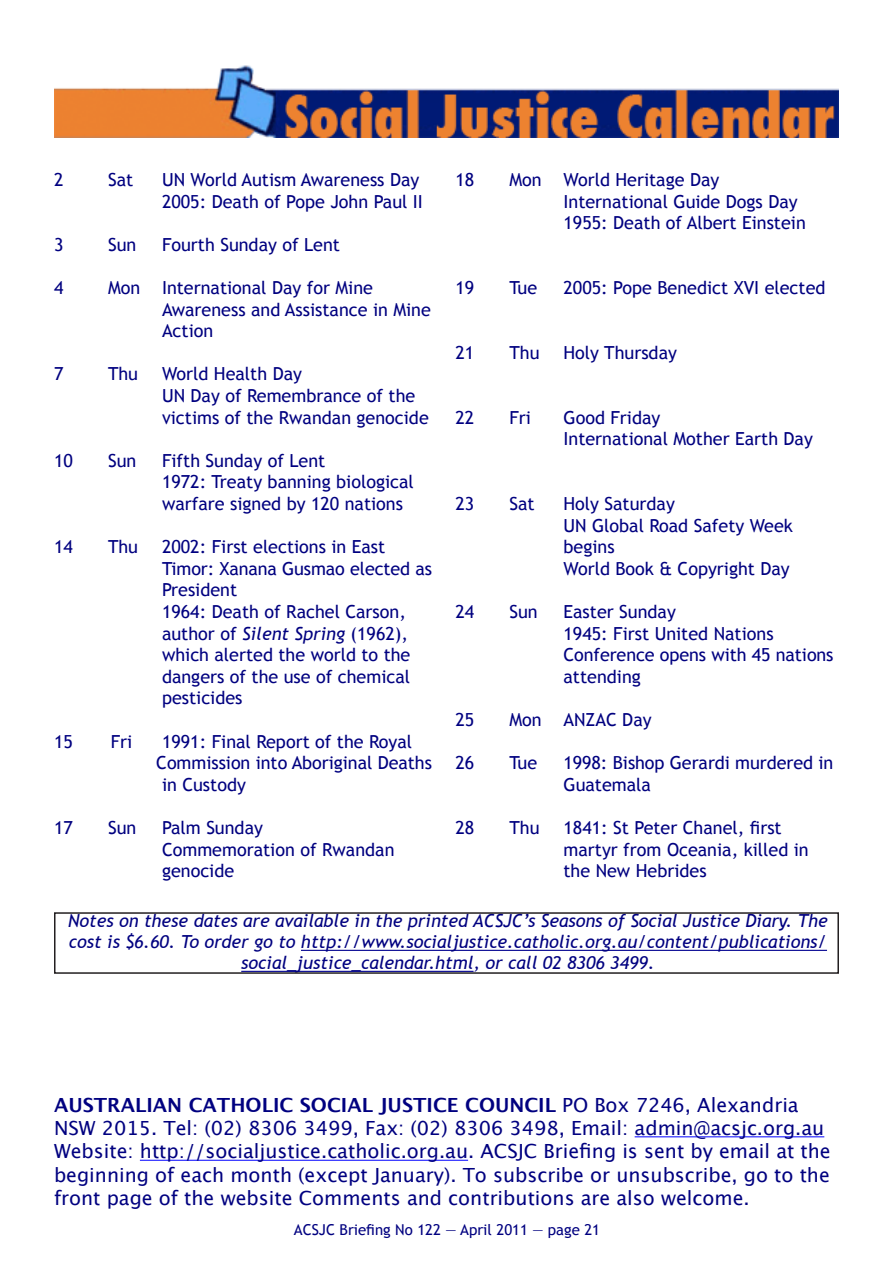
<style>
.page{position:relative;width:893px;height:1263px;background:#fff}
.page>*{position:absolute;margin:0;border:0;box-sizing:border-box;transform-origin:0 0}
.t1{font:19.5px/23.4px "Lucida Grande";color:#000080}
.t2{font:18px/21.6px "Trebuchet MS";color:#000080}
.Calendar_text{font:italic 18px/21px "Trebuchet MS";color:#000080;text-align:center}
.t3{font:15px "Trebuchet MS";color:#000080}
.s1{font-style:italic}
.s2{font-weight:700}
</style>
<div class="page">
<hr style="left:635px;top:1136px;width:189px;height:1px;background:#00f">
<hr style="left:140px;top:1160px;width:328px;height:1px;background:#00f">
<hr style="left:301px;top:950px;width:526px;height:1px;background:#000090">
<div style="left:54px;top:912px;width:785px;height:62px;border:2px solid #231f20"></div>
<img style="left:54px;top:65px;width:785px;height:72px">
<p class="t2" style="left:54px;top:169px;width:11px">2</p>
<p class="t2" style="left:108px;top:169px;width:27px">Sat</p>
<p class="t2" style="left:162px;top:169px;width:259px">UN World Autism Awareness Day</p>
<p class="t2" style="left:162px;top:191px;width:262px">2005: Death of Pope John Paul II</p>
<p class="t2" style="left:54px;top:234px;width:11px">3</p>
<p class="t2" style="left:108px;top:234px;width:30px">Sun</p>
<p class="t2" style="left:162px;top:234px;width:180px">Fourth Sunday of Lent</p>
<p class="t2" style="left:54px;top:277px;width:11px">4</p>
<p class="t2" style="left:162px;top:277px;width:270px;text-indent:-54px">Mon International Day for Mine<br>Awareness and Assistance in Mine<br>Action</p>
<p class="t2" style="left:54px;top:363px;width:11px">7</p>
<p class="t2" style="left:108px;top:363px;width:32px">Thu</p>
<p class="t2" style="left:162px;top:363px;width:142px">World Health Day</p>
<p class="t2" style="left:162px;top:385px;width:268px">UN Day of Remembrance of the victims of the Rwandan genocide</p>
<p class="t2" style="left:54px;top:450px;width:20px">10</p>
<p class="t2" style="left:108px;top:450px;width:30px">Sun</p>
<p class="t2" style="left:162px;top:450px;width:165px">Fifth Sunday of Lent</p>
<p class="t2" style="left:162px;top:471px;width:253px">1972: Treaty banning biological warfare signed by 120 nations</p>
<p class="t2" style="left:54px;top:536px;width:20px">14</p>
<p class="t2" style="left:108px;top:536px;width:32px">Thu</p>
<p class="t2" style="left:162px;top:536px;width:271px">2002: First elections in East<br>Timor: Xanana Gusmao elected as<br>President</p>
<p class="t2" style="left:162px;top:601px;width:250px">1964: Death of Rachel Carson, author of <span class="s1">Silent Spring</span> (1962), which alerted the world to the dangers of the use of chemical</p>
<p class="t2" style="left:162px;top:687px;width:82px">pesticides</p>
<p class="t2" style="left:54px;top:731px;width:20px">15</p>
<p class="t2" style="left:111px;top:731px;width:23px">Fri</p>
<p class="t2" style="left:162px;top:731px;width:252px">1991: Final Report of the Royal</p>
<p class="t2" style="left:156px;top:752px;width:277px">Commission into Aboriginal Deaths</p>
<p class="t2" style="left:162px;top:774px;width:85px">in Custody</p>
<p class="t2" style="left:54px;top:817px;width:20px">17</p>
<p class="t2" style="left:108px;top:817px;width:30px">Sun</p>
<p class="t2" style="left:162px;top:817px;width:102px">Palm Sunday</p>
<p class="t2" style="left:162px;top:839px;width:234px">Commemoration of Rwandan genocide</p>
<p class="t2" style="left:455px;top:169px;width:20px">18</p>
<p class="t2" style="left:509px;top:169px;width:211px">Mon World Heritage Day</p>
<p class="t2" style="left:563px;top:191px;width:236px">International Guide Dogs Day</p>
<p class="t2" style="left:563px;top:212px;width:244px">1955: Death of Albert Einstein</p>
<p class="t2" style="left:455px;top:277px;width:20px">19</p>
<p class="t2" style="left:509px;top:277px;width:29px">Tue</p>
<p class="t2" style="left:563px;top:277px;width:263px">2005: Pope Benedict XVI elected</p>
<p class="t2" style="left:455px;top:342px;width:20px">21</p>
<p class="t2" style="left:509px;top:342px;width:32px">Thu</p>
<p class="t2" style="left:563px;top:342px;width:115px">Holy Thursday</p>
<p class="t2" style="left:455px;top:407px;width:20px">22</p>
<p class="t2" style="left:509px;top:407px;width:23px">Fri</p>
<p class="t2" style="left:563px;top:407px;width:98px">Good Friday</p>
<p class="t2" style="left:563px;top:428px;width:251px">International Mother Earth Day</p>
<p class="t2" style="left:455px;top:493px;width:20px">23</p>
<p class="t2" style="left:509px;top:493px;width:27px">Sat</p>
<p class="t2" style="left:563px;top:493px;width:113px">Holy Saturday</p>
<p class="t2" style="left:563px;top:515px;width:231px">UN Global Road Safety Week begins</p>
<p class="t2" style="left:563px;top:558px;width:228px">World Book &amp; Copyright Day</p>
<p class="t2" style="left:455px;top:601px;width:20px">24</p>
<p class="t2" style="left:509px;top:601px;width:30px">Sun</p>
<p class="t2" style="left:563px;top:601px;width:114px">Easter Sunday</p>
<p class="t2" style="left:563px;top:623px;width:272px">1945: First United Nations<br>Conference opens with 45 nations attending</p>
<p class="t2" style="left:455px;top:709px;width:20px">25</p>
<p class="t2" style="left:509px;top:709px;width:144px">Mon ANZAC Day</p>
<p class="t2" style="left:455px;top:752px;width:20px">26</p>
<p class="t2" style="left:509px;top:752px;width:29px">Tue</p>
<p class="t2" style="left:563px;top:752px;width:271px">1998: Bishop Gerardi murdered in<br>Guatemala</p>
<p class="t2" style="left:455px;top:817px;width:20px">28</p>
<p class="t2" style="left:509px;top:817px;width:32px">Thu</p>
<p class="t2" style="left:563px;top:817px;width:247px">1841: St Peter Chanel, first martyr from Oceania, killed in the New Hebrides</p>
<p class="Calendar_text" style="left:68px;top:910px;width:761px">Notes on these dates are available in the printed ACSJC’s Seasons of Social Justice Diary. The cost is $6.60. To order go to http://www.socialjustice.catholic.org.au/content/publications/ social_justice_calendar.html, or call 02 8306 3499.</p>
<p class="t1" style="left:54px;top:1093px;width:778px"><span class="s2">AUSTRALIAN CATHOLIC SOCIAL JUSTICE COUNCIL</span> PO Box 7246, Alexandria NSW 2015. Tel: (02) 8306 3499, Fax: (02) 8306 3498, Email: admin@acsjc.org.au Website: http://socialjustice.catholic.org.au. ACSJC Briefing is sent by email at the beginning of each month (except January). To subscribe or unsubscribe, go to the front page of the website Comments and contributions are also welcome.</p>
<p class="t3" style="left:294px;top:1221px;width:308px">ACSJC Briefing No 122 — April 2011 — page 21</p>
</div>
